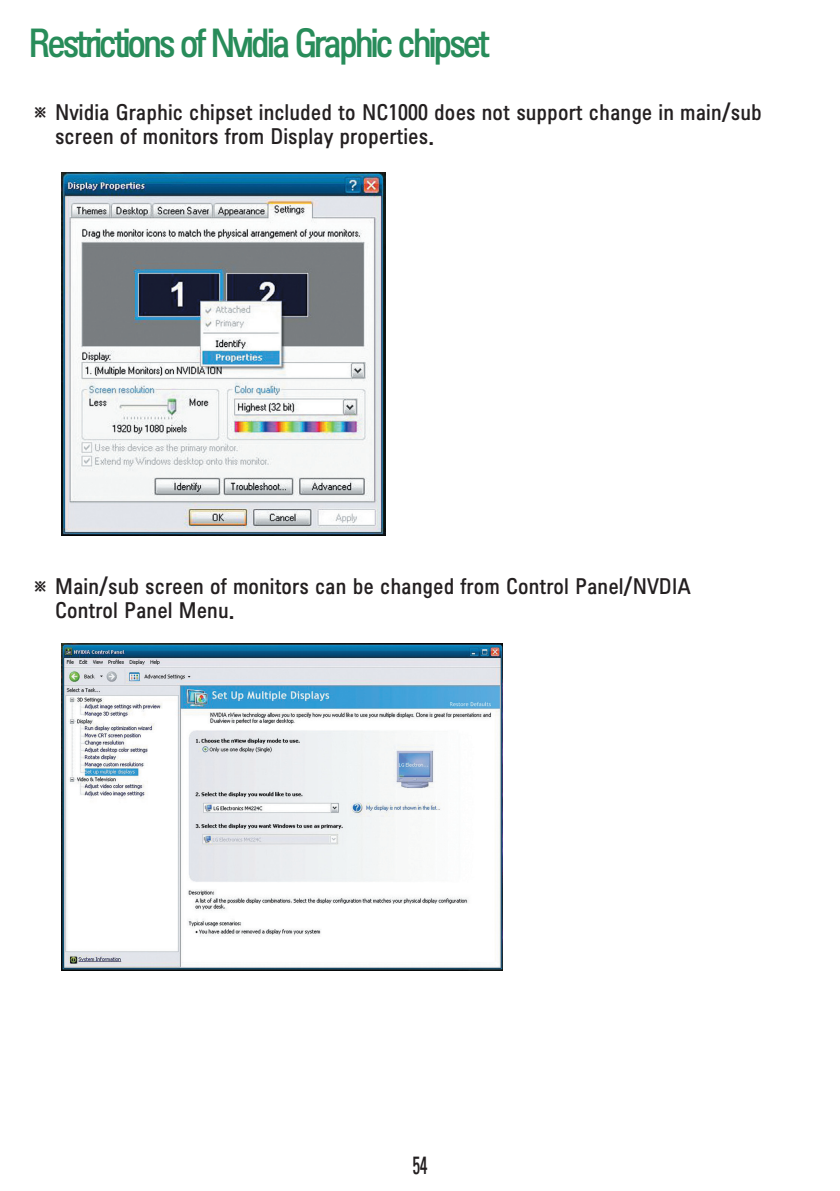
<style>
.page{position:relative;width:840px;height:1191px;background:#fff}
.page>*{position:absolute;margin:0;border:0;box-sizing:border-box;transform-origin:0 0}
.t1{font:36px "LG Display Kor Cn";letter-spacing:-.1em;color:#288c5a}
.t2{font:22px "LG Display Kor Cn";color:#231f20;scale:.7 1}
.t3{font:20px/24px "LG Display Kor Cn";color:#231f20}
</style>
<div class="page">
<img style="left:61px;top:173px;width:324px;height:363px">
<img style="left:61px;top:644px;width:441px;height:326px">
<h1 class="t1" style="left:29px;top:18px;width:463px">Restrictions of Nvidia Graphic chipset</h1>
<p class="t3" style="left:55px;top:100px;width:707px;text-indent:-23px">※ Nvidia Graphic chipset included to NC1000 does not support change in main/sub screen of monitors from Display properties.</p>
<p class="t3" style="left:55px;top:574px;width:637px;text-indent:-23px">※ Main/sub screen of monitors can be changed from Control Panel/NVDIA<br>Control Panel Menu.</p>
<p class="t2" style="left:412px;top:1150px;width:23px">54</p>
</div>
